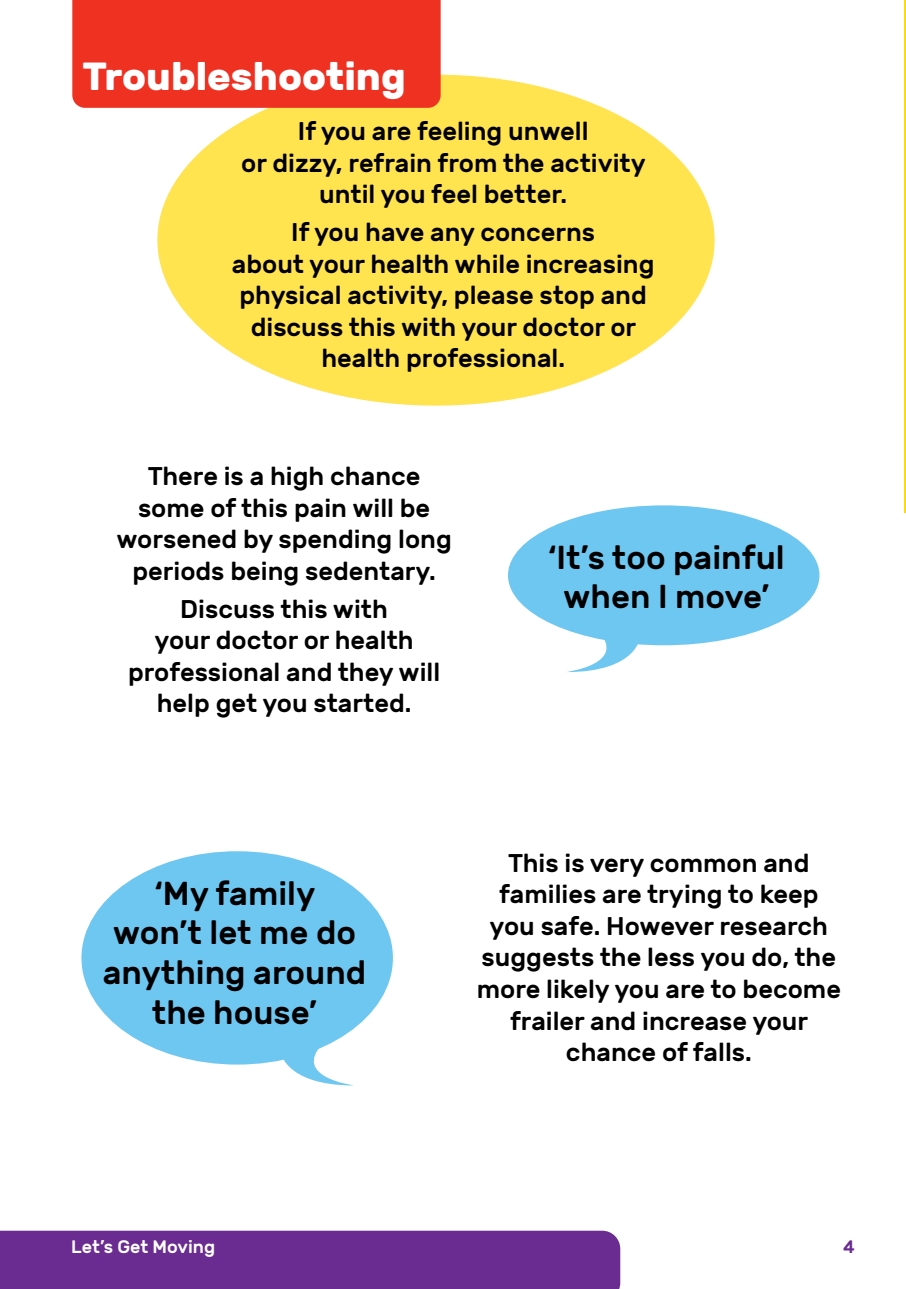
<style>
.page{position:relative;width:906px;height:1289px;background:#fff}
.page>*{position:absolute;margin:0;border:0;box-sizing:border-box;transform-origin:0 0}
.t1{font:700 39px "Rubik";color:#fff}
.t2{font:500 33px/39.8px "Rubik";color:#000;text-align:center}
.t3{font:500 25.5px/31.5px "Rubik";color:#000;text-align:center}
.t4{font:500 18px "Rubik";color:#fff}
.t5{font:500 18px "Rubik";color:#6a2c91}
</style>
<div class="page">
<div style="left:0;top:1230px;width:620px;height:58px;background:#6a2c91"></div>
<div style="left:157px;top:75px;width:557px;height:330px;background:#ffe34f;border-radius:50%"></div>
<div style="left:72px;top:0;width:369px;height:108px;background:#ef3122"></div>
<div style="left:508px;top:505px;width:311px;height:140px;background:#6ec7f0;border-radius:50%"></div>
<svg style="left:567px;top:630px;width:73px;height:42px"></svg>
<div style="left:81px;top:851px;width:312px;height:213px;background:#6ec7f0;border-radius:50%"></div>
<svg style="left:280px;top:1043px;width:71px;height:42px"></svg>
<hr style="left:904px;top:0;width:2px;height:512px;background:#ffdc01">
<h1 class="t1" style="left:82px;top:54px;width:325px">Troubleshooting</h1>
<p class="t3" style="left:241px;top:116px;width:406px">If you are feeling unwell<br>or dizzy, refrain from the activity until you feel better.</p>
<p class="t3" style="left:232px;top:217px;width:424px">If you have any concerns<br>about your health while increasing physical activity, please stop and discuss this with your doctor or health professional.</p>
<p class="t3" style="left:116px;top:461px;width:337px">There is a high chance some of this pain will be worsened by spending long periods being sedentary.</p>
<p class="t3" style="left:128px;top:594px;width:314px">Discuss this with<br>your doctor or health professional and they will help get you started.</p>
<p class="t2" style="left:548px;top:538px;width:238px">‘It’s too painful when I move’</p>
<p class="t2" style="left:103px;top:874px;width:265px">‘My family<br>won’t let me do anything around the house’</p>
<p class="t3" style="left:477px;top:848px;width:366px">This is very common and families are trying to keep you safe. However research suggests the less you do, the more likely you are to become frailer and increase your chance of falls.</p>
<p class="t4" style="left:71px;top:1236px;width:145px">Let’s Get Moving</p>
<p class="t5" style="left:843px;top:1236px;width:13px">4</p>
</div>
